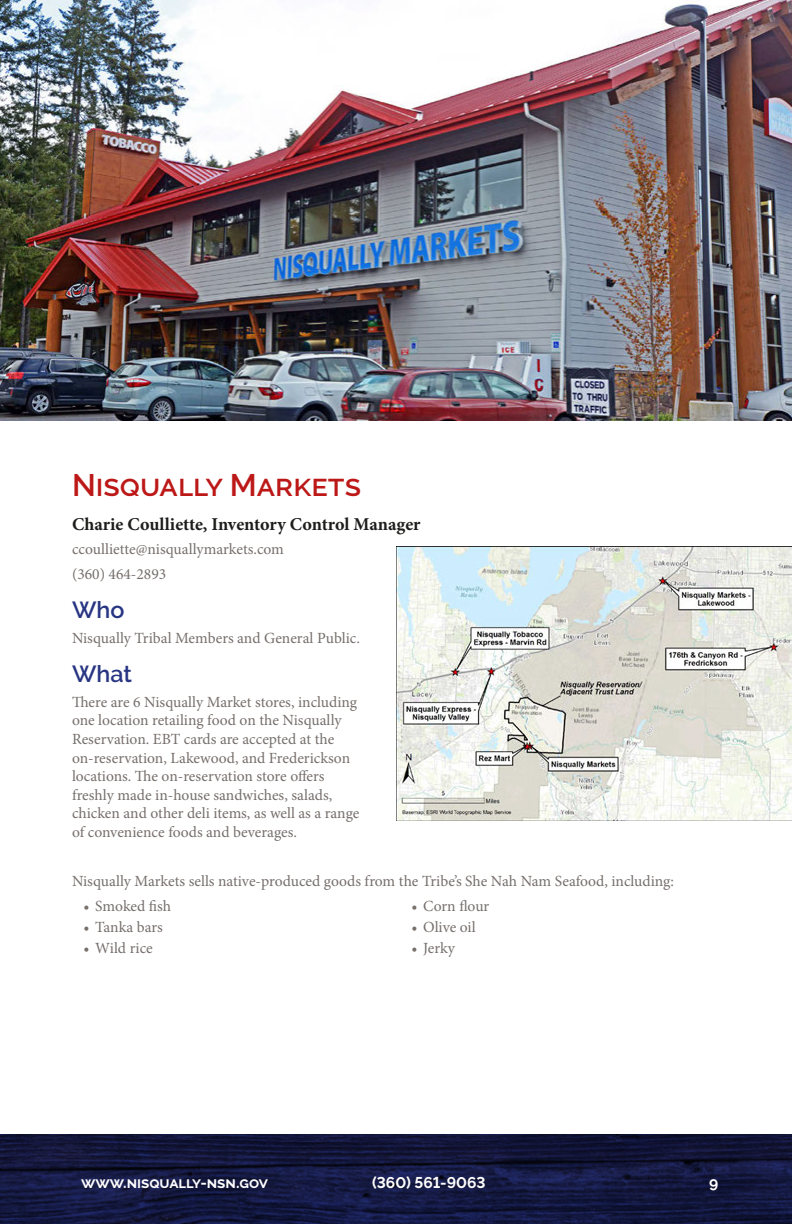
<style>
.page{position:relative;width:792px;height:1224px;background:#fff}
.page>*{position:absolute;margin:0;border:0;box-sizing:border-box;transform-origin:0 0}
.t1{font:600 31px "Raleway";color:#bc1817}
.H2_-_Section_Heading{font:600 23.2px "Raleway";color:#283583}
.H3_-_Paragraph_Headi{font:700 18.2px "Minion Pro";letter-spacing:-.005em;color:#1d1d1b}
.t2{font:15.6px/18.6px "Minion Pro";color:#766f6c}
.t3{font:700 15.6px "Raleway";color:#fff}
</style>
<div class="page">
<svg style="left:0;top:1134px;width:792px;height:90px;background:#13173d"></svg>
<img style="left:0;top:0;width:792px;height:420px">
<img style="left:396px;top:547px;width:396px;height:274px">
<p class="t1" style="left:72px;top:468px;width:291px">Nisqually Markets</p>
<p class="H3_-_Paragraph_Headi" style="left:72px;top:511px;width:350px">Charie Coulliette, Inventory Control Manager</p>
<p class="t2" style="left:72px;top:540px;width:214px">ccoulliette@nisquallymarkets.com</p>
<p class="t2" style="left:72px;top:564px;width:96px">(360) 464-2893</p>
<p class="H2_-_Section_Heading" style="left:72px;top:597px;width:54px">Who</p>
<p class="t2" style="left:72px;top:628px;width:289px">Nisqually Tribal Members and General Public.</p>
<p class="H2_-_Section_Heading" style="left:72px;top:661px;width:61px">What</p>
<p class="t2" style="left:72px;top:692px;width:289px">There are 6 Nisqually Market stores, including one location retailing food on the Nisqually Reservation. EBT cards are accepted at the on-reservation, Lakewood, and Frederickson locations. The on-reservation store offers freshly made in-house sandwiches, salads, chicken and other deli items, as well as a range of convenience foods and beverages.</p>
<p class="t2" style="left:72px;top:872px;width:604px">Nisqually Markets sells native-produced goods from the Tribe’s She Nah Nam Seafood, including:</p>
<p class="t2" style="left:84px;top:896px;width:89px">• Smoked fish</p>
<p class="t2" style="left:84px;top:918px;width:81px">• Tanka bars</p>
<p class="t2" style="left:84px;top:939px;width:71px">• Wild rice</p>
<p class="t2" style="left:412px;top:896px;width:79px">• Corn flour</p>
<p class="t2" style="left:412px;top:918px;width:66px">• Olive oil</p>
<p class="t2" style="left:412px;top:939px;width:45px">• Jerky</p>
<p class="t3" style="left:81px;top:1174px;width:189px">www.nisqually-nsn.gov</p>
<p class="t3" style="left:372px;top:1174px;width:115px">(360) 561-9063</p>
<p class="t3" style="left:709px;top:1174px;width:11px">9</p>
</div>
